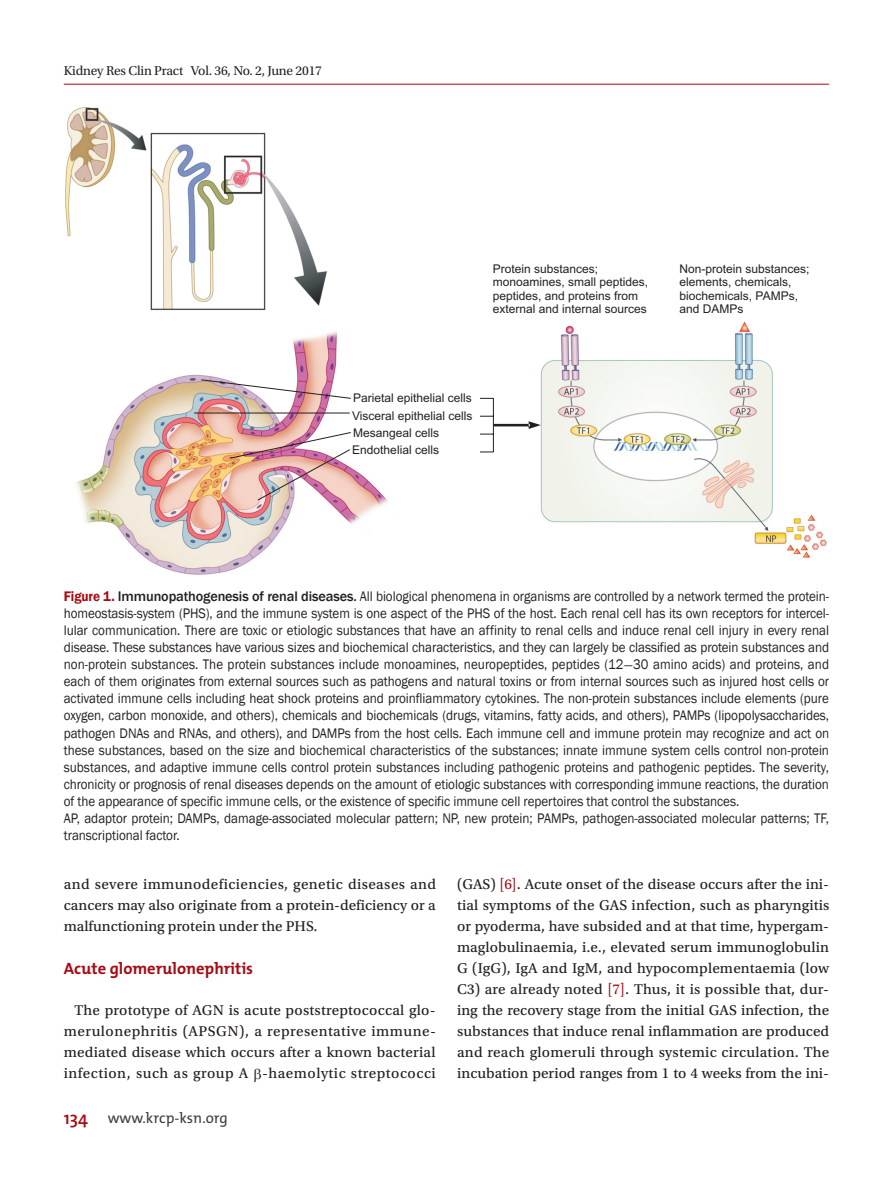
<style>
.page{position:relative;width:893px;height:1191px;background:#fff}
.page>*{position:absolute;margin:0;border:0;box-sizing:border-box;transform-origin:0 0}
.t1{font:700 16.5px "The Mix";color:#a70a12}
.t2{font:15px/21px "Utopia Std Capt";color:#231f20;text-align:justify}
.t3{font:15px "The Mix";color:#3e3e3f}
.t4{font:14.25px/17.1px "Franklin Gothic";letter-spacing:-.005em;color:#231f20;scale:.92 1}
.t5{font:13.5px "Utopia Std";letter-spacing:-.015em;color:#231f20}
.t6{font:12px/13.4px "Arial";color:#231f20}
.s1{font-weight:600;color:#a70a12}
.s2{font-weight:500}
.s3{font-family:"Utopia Std Capt"}
.s4{font-weight:600;font-size:18px;color:#a70a12}
.s5{color:#a70a12}
</style>
<div class="page">
<hr style="left:64px;top:84px;width:765px;height:1px;background:#a70a12">
<img style="left:66px;top:108px;width:761px;height:467px">
<img style="left:193px;top:379px;width:159px;height:122px">
<svg style="left:480px;top:451px;width:13px;height:1px"></svg>
<svg style="left:480px;top:398px;width:13px;height:1px"></svg>
<hr style="left:493px;top:398px;width:1px;height:54px;background:#231f20">
<svg style="left:480px;top:416px;width:61px;height:19px"></svg>
<p class="t5" style="left:64px;top:63px;width:260px">Kidney Res Clin Pract Vol. 36, No. 2, June 2017</p>
<p class="t6" style="left:493px;top:263px;width:157px">Protein substances; monoamines, small peptides, peptides, and proteins from external and internal sources</p>
<p class="t6" style="left:679px;top:263px;width:132px">Non-protein substances; elements, chemicals, biochemicals, PAMPs, and DAMPs</p>
<p class="t6" style="left:352px;top:391px;width:122px;line-height:17.2px">Parietal epithelial cells<br>Visceral epithelial cells<br>Mesangeal cells<br>Endothelial cells</p>
<p class="t4" style="left:64px;top:587px;width:833px"><span class="s1">Figure 1.</span> <span class="s2">Immunopathogenesis of renal diseases.</span> All biological phenomena in organisms are controlled by a network termed the protein&shy;homeostasis-system (PHS), and the immune system is one aspect of the PHS of the host. Each renal cell has its own receptors for intercel&shy;lular communication. There are toxic or etiologic substances that have an affinity to renal cells and induce renal cell injury in every renal disease. These substances have various sizes and biochemical characteristics, and they can largely be classified as protein substances and non-protein substances. The protein substances include monoamines, neuropeptides, peptides (12<span class="s3">-</span>30 amino acids) and proteins, and each of them originates from external sources such as pathogens and natural toxins or from internal sources such as injured host cells or activated immune cells including heat shock proteins and proinfliammatory cytokines. The non-protein substances include elements (pure oxygen, carbon monoxide, and others), chemicals and biochemicals (drugs, vitamins, fatty acids, and others), PAMPs (lipopolysaccharides, pathogen DNAs and RNAs, and others), and DAMPs from the host cells. Each immune cell and immune protein may recognize and act on these substances, based on the size and biochemical characteristics of the substances; innate immune system cells control non-protein substances, and adaptive immune cells control protein substances including pathogenic proteins and pathogenic peptides. The severity, chronicity or prognosis of renal diseases depends on the amount of etiologic substances with corresponding immune reactions, the duration of the appearance of specific immune cells, or the existence of specific immune cell repertoires that control the substances.<br>AP, adaptor protein; DAMPs, damage-associated molecular pattern; NP, new protein; PAMPs, pathogen-associated molecular patterns; TF, transcriptional factor.</p>
<p class="t2" style="left:64px;top:874px;width:374px">and severe immunodeficiencies, genetic diseases and cancers may also originate from a protein-deficiency or a malfunctioning protein under the PHS.</p>
<p class="t1" style="left:64px;top:955px;width:191px">Acute glomerulonephritis</p>
<p class="t2" style="left:64px;top:1000px;width:374px;text-indent:11px">The prototype of AGN is acute poststreptococcal glo&shy;merulonephritis (APSGN), a representative immune&shy;mediated disease which occurs after a known bacterial infection, such as group A -haemolytic streptococci</p>
<p class="t3" style="left:64px;top:1105px;width:166px"><span class="s4">134</span> www.krcp-ksn.org</p>
<p class="t2" style="left:457px;top:874px;width:374px">(GAS) <span class="s5">[6]</span>. Acute onset of the disease occurs after the ini&shy;tial symptoms of the GAS infection, such as pharyngitis or pyoderma, have subsided and at that time, hypergam&shy;maglobulinaemia, i.e., elevated serum immunoglobulin G (IgG), IgA and IgM, and hypocomplementaemia (low C3) are already noted <span class="s5">[7]</span>. Thus, it is possible that, dur&shy;ing the recovery stage from the initial GAS infection, the substances that induce renal inflammation are produced and reach glomeruli through systemic circulation. The incubation period ranges from 1 to 4 weeks from the ini-</p>
</div>
